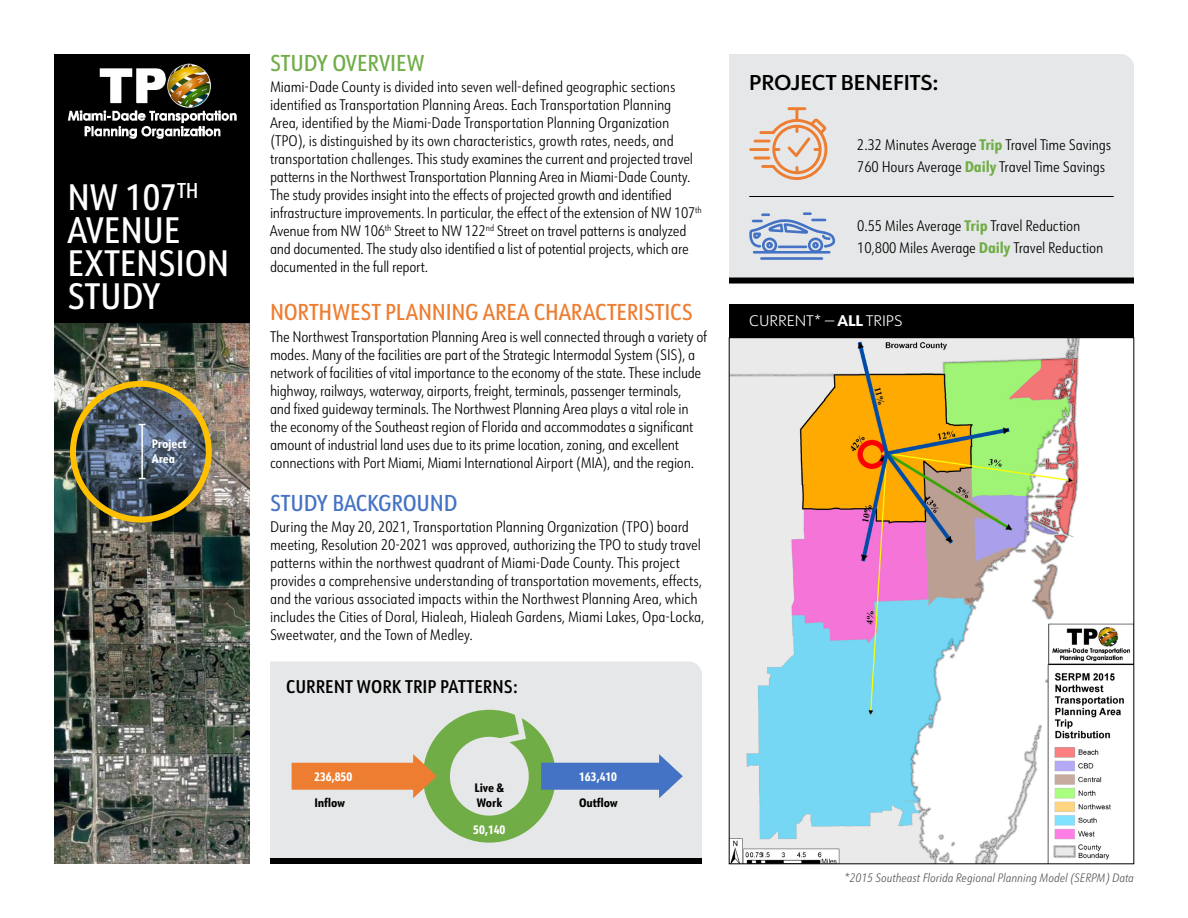
<style>
.page{position:relative;width:1188px;height:918px;background:#fff}
.page>*{position:absolute;margin:0;border:0;box-sizing:border-box;transform-origin:0 0}
.t1{font:500 36px/33px "URW Form Cond";letter-spacing:-.01em;color:#fff}
.t2{font:500 22.5px "URW Form Cond";letter-spacing:-.01em;color:#ed7d31}
.t3{font:500 22.5px "URW Form Cond";letter-spacing:-.01em;color:#4472c4}
.t4{font:500 22.5px "URW Form Cond";letter-spacing:-.01em;color:#70ad47}
.t5{font:600 21px "URW Form";color:#000}
.t6{font:600 18px "URW Form Cond";color:#000}
.t7{font:300 15px/18px "URW Form Cond";letter-spacing:-.02em;color:#000}
.t8{font:300 15px "URW Form";color:#fff}
.t9{font:italic 300 12px "URW Form Cond";color:#595a5c}
.t10{font:800 12px/15px "URW Form Cond";letter-spacing:-.01em;color:#fff}
.t11{font:800 12px/15px "URW Form Cond";letter-spacing:-.01em;color:#000}
.s1{font-weight:800;color:#70ad47}
.s2{font-weight:800}
</style>
<div class="page">
<div style="left:729px;top:54px;width:405px;height:224px;background:#e6e7e8"></div>
<img style="left:731px;top:340px;width:401px;height:522px">
<div style="left:729px;top:304px;width:405px;height:34px;background:#000"></div>
<img style="left:54px;top:323px;width:196px;height:541px">
<div style="left:54px;top:125px;width:196px;height:198px;background:#000"></div>
<div style="left:54px;top:54px;width:196px;height:93px;background:#000"></div>
<img style="left:68px;top:63px;width:169px;height:76px">
<hr style="left:753px;top:251px;width:77px;height:3px;background:#4472c4">
<hr style="left:760px;top:257px;width:63px;height:3px;background:#4472c4">
<svg style="left:749px;top:212px;width:87px;height:41px"></svg>
<hr style="left:749px;top:148px;width:20px;height:3px;background:#ed7d31">
<svg style="left:754px;top:107px;width:73px;height:73px"></svg>
<hr style="left:749px;top:196px;width:365px;height:1px;background:#000">
<div style="left:729px;top:278px;width:405px;height:6px;background:#000"></div>
<svg style="left:73px;top:384px;width:136px;height:136px"></svg>
<div style="left:70px;top:381px;width:142px;height:142px;border:6px solid #ffc000;border-radius:50%"></div>
<hr style="left:141px;top:425px;width:2px;height:53px;background:#fff">
<div style="left:270px;top:662px;width:432px;height:196px;background:#e6e7e8"></div>
<div style="left:423px;top:710px;width:133px;height:133px;border:27px solid #70ad47;border-radius:50%"></div>
<div style="left:292px;top:763px;width:130px;height:27px;background:#ed7d31"></div>
<svg style="left:413px;top:754px;width:24px;height:44px"></svg>
<div style="left:541px;top:763px;width:127px;height:27px;background:#4472c4"></div>
<svg style="left:659px;top:754px;width:24px;height:44px"></svg>
<svg style="left:481px;top:696px;width:49px;height:55px"></svg>
<div style="left:270px;top:858px;width:432px;height:6px;background:#000"></div>
<h1 class="t1" style="left:67px;top:180px;width:163px">NW 107<sup>TH<br></sup>AVENUE<br>EXTENSION<br>STUDY</h1>
<p class="t10" style="left:152px;top:436px;width:36px">Project<br>Area</p>
<h2 class="t4" style="left:270px;top:48px;width:156px">STUDY OVERVIEW</h2>
<p class="t7" style="left:270px;top:78px;width:433px">Miami-Dade County is divided into seven well-defined geographic sections identified as Transportation Planning Areas. Each Transportation Planning Area, identified by the Miami-Dade Transportation Planning Organization (TPO), is distinguished by its own characteristics, growth rates, needs, and transportation challenges. This study examines the current and projected travel patterns in the Northwest Transportation Planning Area in Miami-Dade County.<br>The study provides insight into the effects of projected growth and identified infrastructure improvements. In particular, the effect of the extension of NW 107<sup>th </sup>Avenue from NW 106<sup>th</sup> Street to NW 122<sup>nd</sup> Street on travel patterns is analyzed and documented. The study also identified a list of potential projects, which are documented in the full report.</p>
<h2 class="t2" style="left:270px;top:297px;width:424px">NORTHWEST PLANNING AREA CHARACTERISTICS</h2>
<p class="t7" style="left:270px;top:327px;width:439px">The Northwest Transportation Planning Area is well connected through a variety of modes. Many of the facilities are part of the Strategic Intermodal System (SIS), a network of facilities of vital importance to the economy of the state. These include highway, railways, waterway, airports, freight, terminals, passenger terminals,<br>and fixed guideway terminals. The Northwest Planning Area plays a vital role in the economy of the Southeast region of Florida and accommodates a significant amount of industrial land uses due to its prime location, zoning, and excellent connections with Port Miami, Miami International Airport (MIA), and the region.</p>
<h2 class="t3" style="left:270px;top:488px;width:189px">STUDY BACKGROUND</h2>
<p class="t7" style="left:270px;top:518px;width:436px">During the May 20, 2021, Transportation Planning Organization (TPO) board meeting, Resolution 20-2021 was approved, authorizing the TPO to study travel patterns within the northwest quadrant of Miami-Dade County. This project provides a comprehensive understanding of transportation movements, effects, and the various associated impacts within the Northwest Planning Area, which includes the Cities of Doral, Hialeah, Hialeah Gardens, Miami Lakes, Opa-Locka, Sweetwater, and the Town of Medley.</p>
<p class="t6" style="left:286px;top:674px;width:233px">CURRENT WORK TRIP PATTERNS:</p>
<p class="t10" style="left:314px;top:769px;width:39px">236,850</p>
<p class="t10" style="left:579px;top:769px;width:39px">163,410</p>
<p class="t11" style="left:475px;top:780px;width:31px">Live &amp;<br>Work</p>
<p class="t11" style="left:314px;top:795px;width:32px">Inflow</p>
<p class="t11" style="left:579px;top:795px;width:40px">Outflow</p>
<p class="t10" style="left:473px;top:822px;width:34px">50,140</p>
<h3 class="t5" style="left:749px;top:68px;width:190px">PROJECT BENEFITS:</h3>
<p class="t7" style="left:857px;top:133px;width:256px;line-height:22.5px">2.32 Minutes Average <span class="s1">Trip</span> Travel Time Savings<br>760 Hours Average <span class="s1">Daily</span> Travel Time Savings</p>
<p class="t7" style="left:857px;top:214px;width:248px;line-height:22.5px">0.55 Miles Average <span class="s1">Trip</span> Travel Reduction<br>10,800 Miles Average <span class="s1">Daily</span> Travel Reduction</p>
<p class="t8" style="left:749px;top:311px;width:155px">CURRENT* — <span class="s2">ALL</span> TRIPS</p>
<p class="t9" style="left:844px;top:870px;width:292px">*2015 Southeast Florida Regional Planning Model (SERPM) Data</p>
</div>
